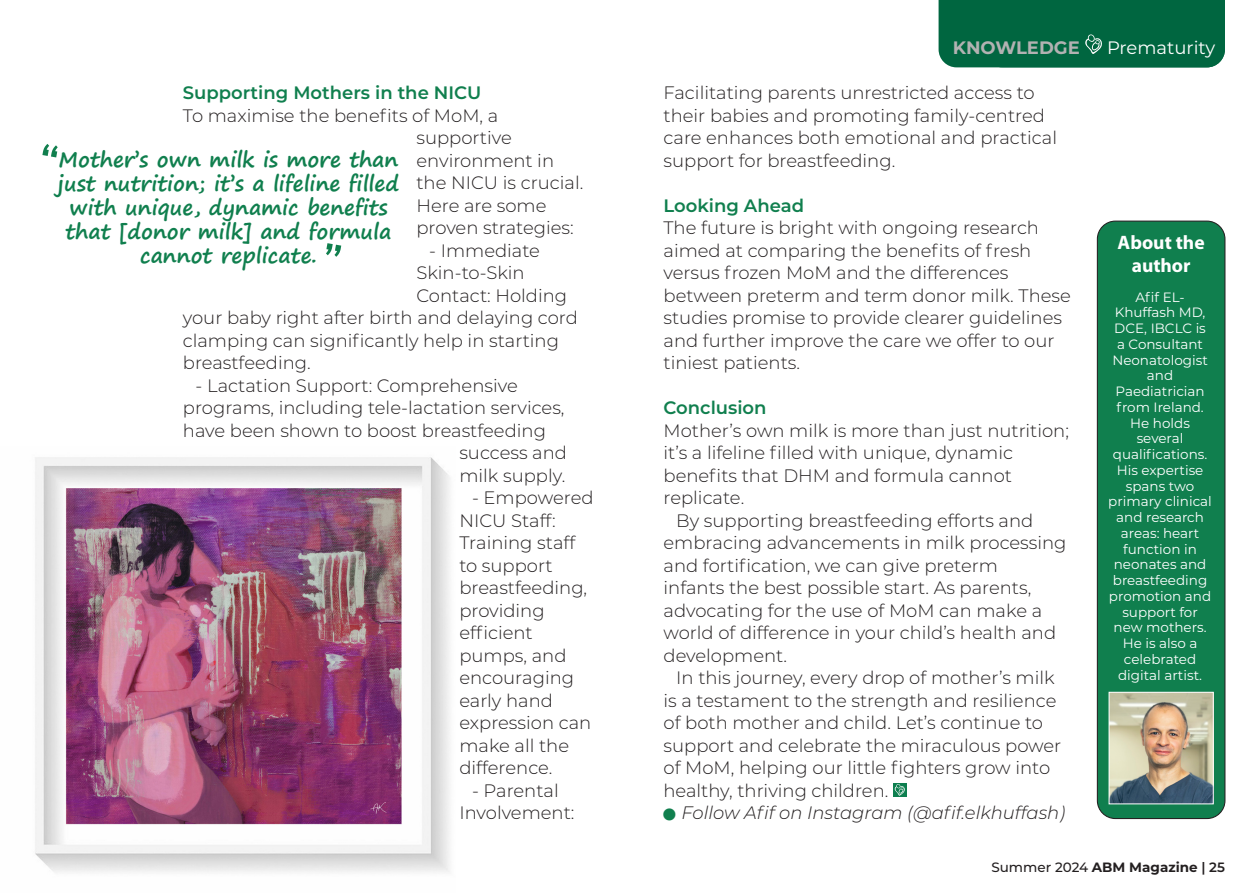
<style>
.page{position:relative;width:1259px;height:893px;background:#fff}
.page>*{position:absolute;margin:0;border:0;box-sizing:border-box;transform-origin:0 0}
.Pullquote{font:700 21px/24px "Segoe Print";color:#107f4e;text-align:center}
.Panel_header{font:700 19.5px/22.5px "Myriad Pro";color:#fff;text-align:center}
.Body_copy{font:300 18px/22.5px "Montserrat";color:#231f20}
.Crosshead{font:600 18px "Montserrat";color:#107f4e}
.Body_copy-2{font:italic 300 18px "Montserrat";color:#231f20}
.Body_Text{font:700 18px "Montserrat";color:#b2b2b2}
.Body_Text-2{font:18px "Montserrat";color:#fff}
.Panel_body_copy{font:13.5px/15.8px "Montserrat";color:#fff;text-align:center}
.Footers{font:700 13.5px "Montserrat";color:#231f20}
.s1{color:#107f4e}
.s2{font-weight:500}
.s3{font-weight:600}
</style>
<div class="page">
<div style="left:893px;top:783px;width:13px;height:13px;background:#0d7f4f"></div>
<svg style="left:894px;top:784px;width:11px;height:12px"></svg>
<div style="left:1097px;top:221px;width:128px;height:597px;background:#107f4e;border-radius:18px"></div>
<div style="left:1096px;top:221px;width:129px;height:598px;border:1px solid #231f20;border-radius:18px"></div>
<img style="left:1110px;top:694px;width:101px;height:108px">
<div style="left:1108px;top:692px;width:105px;height:112px;border:1px solid #fff"></div>
<div style="left:938px;top:0;width:287px;height:67px;background:#006640"></div>
<img style="left:35px;top:457px;width:415px;height:416px">
<svg style="left:42px;top:144px;width:16px;height:13px"></svg>
<svg style="left:326px;top:243px;width:15px;height:14px"></svg>
<p class="Crosshead" style="left:183px;top:80px;width:300px">Supporting Mothers in the NICU</p>
<p class="Body_copy" style="left:416px;top:103px;width:168px;text-indent:-234px">To maximise the benefits of MoM, a supportive environment in the NICU is crucial.<br>Here are some proven strategies:</p>
<p class="Body_copy" style="left:429px;top:238px;width:112px">- Immediate</p>
<p class="Body_copy" style="left:416px;top:261px;width:110px">Skin-to-Skin</p>
<p class="Body_copy" style="left:416px;top:283px;width:152px">Contact: Holding</p>
<p class="Body_copy" style="left:183px;top:306px;width:396px">your baby right after birth and delaying cord</p>
<p class="Body_copy" style="left:183px;top:328px;width:377px">clamping can significantly help in starting</p>
<p class="Body_copy" style="left:183px;top:351px;width:129px">breastfeeding.</p>
<p class="Body_copy" style="left:196px;top:373px;width:324px">- Lactation Support: Comprehensive</p>
<p class="Body_copy" style="left:183px;top:396px;width:383px">programs, including tele-lactation services,</p>
<p class="Body_copy" style="left:183px;top:418px;width:364px">have been shown to boost breastfeeding</p>
<p class="Body_copy" style="left:459px;top:441px;width:109px">success and</p>
<p class="Body_copy" style="left:459px;top:463px;width:107px">milk supply.</p>
<p class="Body_copy" style="left:459px;top:486px;width:136px;text-indent:13px">- Empowered<br>NICU Staff:<br>Training staff to support breastfeeding, providing efficient pumps, and encouraging early hand expression can make all the difference.</p>
<p class="Body_copy" style="left:459px;top:778px;width:117px;text-align:center">- Parental<br>Involvement:</p>
<p class="Pullquote" style="left:57px;top:146px;width:343px">Mother’s own milk is more than just nutrition; it’s a lifeline filled with unique, dynamic benefits that [donor milk] and formula cannot replicate.</p>
<p class="Body_Text" style="left:952px;top:35px;width:129px">KNOWLEDGE</p>
<p class="Body_Text-2" style="left:1107px;top:35px;width:110px">Prematurity</p>
<p class="Body_Text" style="left:1002px;top:35px;width:129px">KNOWLEDGE</p>
<p class="Body_Text-2" style="left:1156px;top:35px;width:61px">Xxxxxx</p>
<p class="Body_copy" style="left:663px;top:81px;width:395px">Facilitating parents unrestricted access to their babies and promoting family-centred care enhances both emotional and practical support for breastfeeding.</p>
<p class="Crosshead" style="left:663px;top:192px;width:142px">Looking Ahead</p>
<p class="Body_copy" style="left:663px;top:216px;width:409px">The future is bright with ongoing research aimed at comparing the benefits of fresh versus frozen MoM and the differences between preterm and term donor milk. These studies promise to provide clearer guidelines and further improve the care we offer to our tiniest patients.</p>
<p class="Crosshead" style="left:663px;top:395px;width:104px">Conclusion</p>
<p class="Body_copy" style="left:663px;top:418px;width:407px">Mother’s own milk is more than just nutrition; it’s a lifeline filled with unique, dynamic benefits that DHM and formula cannot replicate.</p>
<p class="Body_copy" style="left:663px;top:508px;width:404px;text-indent:13px">By supporting breastfeeding efforts and embracing advancements in milk processing and fortification, we can give preterm<br>infants the best possible start. As parents, advocating for the use of MoM can make a world of difference in your child’s health and development.</p>
<p class="Body_copy" style="left:663px;top:666px;width:399px;text-indent:13px">In this journey, every drop of mother’s milk is a testament to the strength and resilience of both mother and child. Let’s continue to support and celebrate the miraculous power of MoM, helping our little fighters grow into healthy, thriving children.</p>
<p class="Body_copy-2" style="left:663px;top:800px;width:403px"><span class="s1">■</span> Follow Afif on Instagram (@afif.elkhuffash)</p>
<p class="Panel_header" style="left:1117px;top:231px;width:88px">About the author</p>
<p class="Panel_body_copy" style="left:1108px;top:289px;width:105px">Afif EL-<br>Khuffash MD,<br>DCE, IBCLC is<br>a Consultant<br>Neonatologist and<br>Paediatrician from Ireland.<br>He holds several qualifications.<br>His expertise spans two primary clinical and research areas: heart function in neonates and breastfeeding promotion and support for new mothers.<br>He is also a celebrated digital artist.</p>
<p class="Footers" style="left:991px;top:857px;width:235px"><span class="s2">Summer 2024</span> ABM Magazine <span class="s3">| 25</span></p>
</div>
